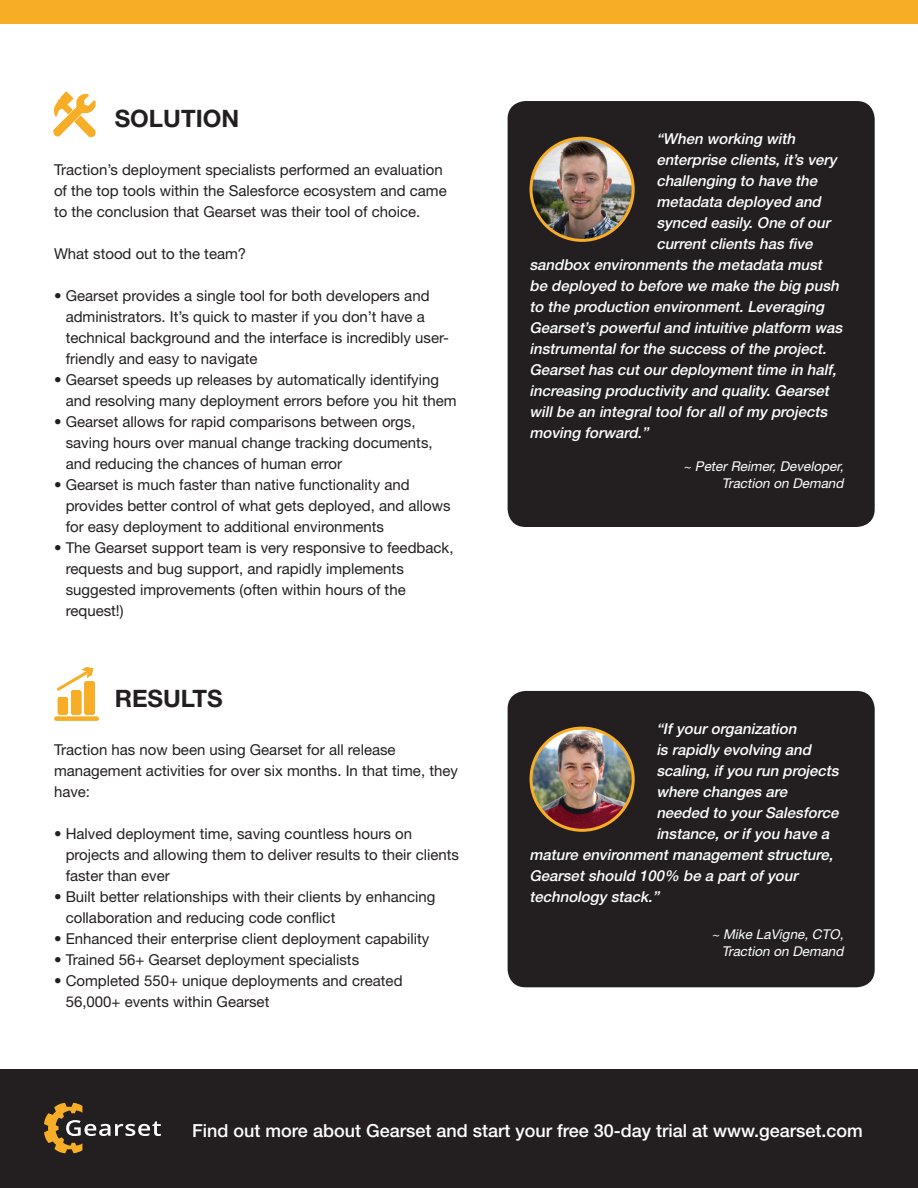
<style>
.page{position:relative;width:918px;height:1188px;background:#fff}
.page>*{position:absolute;margin:0;border:0;box-sizing:border-box;transform-origin:0 0}
.t1{font:700 24px "Helvetica Neue LT Std";color:#231f20}
.t2{font:500 18px "Helvetica Neue LT Std";color:#fff}
.t3{font:15px/21px "Helvetica Neue LT Std";color:#231f20}
.t4{font:italic 500 15px "Helvetica Neue LT Std";color:#fff}
.t5{font:italic 13.5px "Helvetica Neue LT Std";color:#fff}
</style>
<div class="page">
<div style="left:0;top:0;width:918px;height:24px;background:#f8ad27"></div>
<div style="left:59px;top:698px;width:8px;height:16px;background:#f8ad27"></div>
<div style="left:58px;top:697px;width:10px;height:18px;border:2px solid #f8ad27"></div>
<div style="left:72px;top:691px;width:8px;height:23px;background:#f8ad27"></div>
<div style="left:71px;top:690px;width:10px;height:25px;border:2px solid #f8ad27"></div>
<div style="left:56px;top:716px;width:41px;height:5px;background:#f8ad27"></div>
<div style="left:85px;top:682px;width:9px;height:32px;background:#f8ad27"></div>
<div style="left:84px;top:681px;width:11px;height:34px;border:2px solid #f8ad27"></div>
<svg style="left:57px;top:667px;width:37px;height:26px"></svg>
<svg style="left:53px;top:91px;width:43px;height:47px"></svg>
<div style="left:0;top:1069px;width:918px;height:119px;background:#231f20"></div>
<div style="left:508px;top:101px;width:367px;height:426px;background:#231f20;border-radius:18px"></div>
<img style="left:531px;top:139px;width:101px;height:101px">
<div style="left:530px;top:137px;width:105px;height:105px;border:3px solid #f8ad27;border-radius:50%"></div>
<svg style="left:44px;top:1103px;width:117px;height:50px"></svg>
<div style="left:508px;top:691px;width:367px;height:296px;background:#231f20;border-radius:18px"></div>
<img style="left:531px;top:728px;width:102px;height:102px;border-radius:51px">
<div style="left:530px;top:727px;width:105px;height:105px;border:3px solid #f8ad27;border-radius:50%"></div>
<p class="t1" style="left:115px;top:103px;width:126px">SOLUTION</p>
<p class="t3" style="left:54px;top:159px;width:394px">Traction’s deployment specialists performed an evaluation of the top tools within the Salesforce ecosystem and came to the conclusion that Gearset was their tool of choice.</p>
<p class="t3" style="left:54px;top:243px;width:194px">What stood out to the team?</p>
<p class="t3" style="left:66px;top:285px;width:385px;text-indent:-12px">• Gearset provides a single tool for both developers and administrators. It’s quick to master if you don’t have a technical background and the interface is incredibly user&shy;friendly and easy to navigate</p>
<p class="t3" style="left:66px;top:369px;width:392px;text-indent:-12px">• Gearset speeds up releases by automatically identifying and resolving many deployment errors before you hit them</p>
<p class="t3" style="left:66px;top:411px;width:369px;text-indent:-12px">• Gearset allows for rapid comparisons between orgs, saving hours over manual change tracking documents, and reducing the chances of human error</p>
<p class="t3" style="left:66px;top:474px;width:387px;text-indent:-12px">• Gearset is much faster than native functionality and provides better control of what gets deployed, and allows for easy deployment to additional environments</p>
<p class="t3" style="left:66px;top:537px;width:389px;text-indent:-12px">• The Gearset support team is very responsive to feedback, requests and bug support, and rapidly implements suggested improvements (often within hours of the request!)</p>
<p class="t1" style="left:115px;top:684px;width:110px">RESULTS</p>
<p class="t3" style="left:54px;top:739px;width:406px">Traction has now been using Gearset for all release management activities for over six months. In that time, they have:</p>
<p class="t3" style="left:66px;top:823px;width:395px;text-indent:-12px">• Halved deployment time, saving countless hours on projects and allowing them to deliver results to their clients faster than ever</p>
<p class="t3" style="left:66px;top:886px;width:371px;text-indent:-12px">• Built better relationships with their clients by enhancing collaboration and reducing code conflict</p>
<p class="t3" style="left:54px;top:928px;width:377px">• Enhanced their enterprise client deployment capability</p>
<p class="t3" style="left:54px;top:949px;width:307px">• Trained 56+ Gearset deployment specialists</p>
<p class="t3" style="left:66px;top:970px;width:338px;text-indent:-12px">• Completed 550+ unique deployments and created<br>56,000+ events within Gearset</p>
<p class="t4" style="left:656px;top:130px;width:144px">“When working with</p>
<p class="t4" style="left:656px;top:151px;width:182px">enterprise clients,it’s very</p>
<p class="t4" style="left:656px;top:172px;width:166px">challenging to have the</p>
<p class="t4" style="left:656px;top:193px;width:169px">metadata deployed and</p>
<p class="t4" style="left:656px;top:214px;width:179px">synced easily.One ofour</p>
<p class="t4" style="left:656px;top:235px;width:161px">currentclients has five</p>
<p class="t4" style="left:530px;top:256px;width:297px">sandbox environments the metadata must</p>
<p class="t4" style="left:530px;top:277px;width:314px">be deployed to before we make the big push</p>
<p class="t4" style="left:530px;top:298px;width:299px">to the production environment.Leveraging</p>
<p class="t4" style="left:530px;top:319px;width:318px">Gearset’s powerfuland intuitive platform was</p>
<p class="t4" style="left:530px;top:340px;width:302px">instrumentalforthe success ofthe project.</p>
<p class="t4" style="left:530px;top:361px;width:312px">Gearsethas cutourdeploymenttime in half,</p>
<p class="t4" style="left:530px;top:382px;width:304px">increasing productivity and quality.Gearset</p>
<p class="t4" style="left:530px;top:403px;width:303px">willbe an integraltoolforallofmy projects</p>
<p class="t4" style="left:530px;top:424px;width:124px">moving forward.”</p>
<p class="t5" style="left:683px;top:458px;width:165px">~ PeterReimer,Developer,</p>
<p class="t5" style="left:722px;top:475px;width:126px">Traction on Demand</p>
<p class="t4" style="left:656px;top:720px;width:145px">“Ifyourorganization</p>
<p class="t4" style="left:656px;top:741px;width:159px">is rapidly evolving and</p>
<p class="t4" style="left:656px;top:762px;width:187px">scaling,ifyou run projects</p>
<p class="t4" style="left:656px;top:783px;width:136px">where changes are</p>
<p class="t4" style="left:656px;top:804px;width:187px">needed to yourSalesforce</p>
<p class="t4" style="left:656px;top:825px;width:178px">instance,orifyou have a</p>
<p class="t4" style="left:530px;top:846px;width:308px">mature environmentmanagementstructure,</p>
<p class="t4" style="left:530px;top:867px;width:273px">Gearsetshould 100% be a partofyour</p>
<p class="t4" style="left:530px;top:888px;width:134px">technology stack.”</p>
<p class="t5" style="left:711px;top:927px;width:137px">~ Mike LaVigne,CTO,</p>
<p class="t5" style="left:722px;top:943px;width:126px">Traction on Demand</p>
<p class="t2" style="left:192px;top:1120px;width:672px">Find out more about Gearset and start your free 30-day trial at www.gearset.com</p>
</div>
